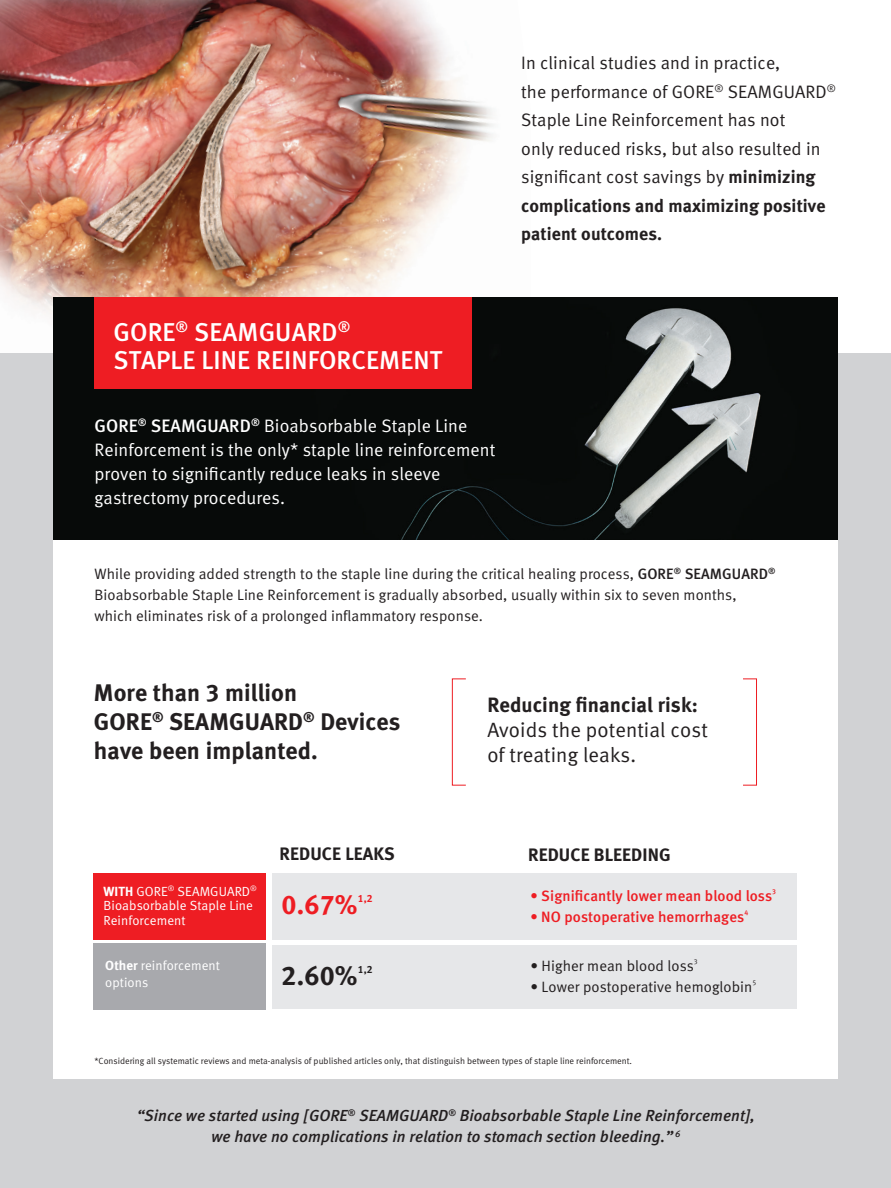
<style>
.page{position:relative;width:891px;height:1188px;background:#fff}
.page>*{position:absolute;margin:0;border:0;box-sizing:border-box;transform-origin:0 0}
.t1{font:27px "Meta Bold LF Caps";color:#ee1d23}
.t2{font:27px "Meta Bold LF Caps";color:#231f20}
.t3{font:25.8px/27.9px "Meta Medium LF";letter-spacing:.005em;color:#fff}
.t4{font:24px/28.8px "Meta Bold LF";letter-spacing:.005em;color:#231f20}
.t5{font:20.7px/24.9px "Meta Normal LF";letter-spacing:.005em;color:#231f20}
.t6{font:18px/28.5px "Meta Normal LF";letter-spacing:.005em;color:#231f20}
.t7{font:18px/24px "Meta Normal LF";letter-spacing:.005em;color:#fff}
.t8{font:18px "Meta Bold LF";letter-spacing:.005em;color:#231f20}
.t9{font:italic 16.05px/21px "Meta Medium LF";letter-spacing:.005em;color:#231f20;text-align:center}
.t10{font:15px/21px "Meta Normal LF";letter-spacing:.005em;color:#231f20}
.t11{font:15px "Meta Medium LF";letter-spacing:.005em;color:#ee1d23}
.t12{font:13.2px/14.5px "Meta Normal LF";letter-spacing:.005em;color:#fff}
.t13{font:10.5px "Meta Bold LF Caps";color:#ee1d23}
.t14{font:10.5px "Meta Bold LF Caps";color:#231f20}
.t15{font:9px "Meta Normal LF";color:#231f20}
.t16{font:7.05px "Meta Medium LF";color:#ee1d23}
.t17{font:7.05px "Meta Normal LF";color:#231f20}
.s1{font-family:"Meta Bold LF"}
.s2{font-family:"Meta Medium LF"}
</style>
<div class="page">
<img style="left:0;top:0;width:531px;height:353px">
<div style="left:0;top:353px;width:891px;height:835px;background:#d1d2d4"></div>
<div style="left:54px;top:361px;width:784px;height:718px;background:#fff"></div>
<img style="left:54px;top:298px;width:784px;height:242px">
<div style="left:94px;top:298px;width:378px;height:91px;background:#ee1d23"></div>
<div style="left:93px;top:874px;width:172px;height:66px;background:#ee1d23"></div>
<div style="left:272px;top:874px;width:524px;height:66px;background:#e6e7e9"></div>
<div style="left:272px;top:945px;width:524px;height:64px;background:#e6e7e9"></div>
<div style="left:93px;top:944px;width:172px;height:66px;background:#a8a9ad"></div>
<div style="left:452px;top:679px;width:14px;height:107px;border:1px solid #ee1d23"></div>
<div style="left:743px;top:679px;width:14px;height:107px;border:1px solid #ee1d23"></div>
<p class="t6" style="left:521px;top:49px;width:316px">In clinical studies and in practice,<br>the performance of GORE<sup>®</sup> SEAMGUARD<sup>® </sup>Staple Line Reinforcement has not<br>only reduced risks, but also resulted in significant cost savings by <span class="s1">minimizing complications and maximizing positive patient outcomes.</span></p>
<p class="t3" style="left:113px;top:318px;width:330px">GORE<sup>®</sup> SEAMGUARD<sup>®<br></sup>STAPLE LINE REINFORCEMENT</p>
<p class="t7" style="left:94px;top:414px;width:402px"><span class="s2">GORE</span><sup>®</sup> <span class="s2">SEAMGUARD</span><sup>®</sup> Bioabsorbable Staple Line Reinforcement is the only* staple line reinforcement proven to significantly reduce leaks in sleeve gastrectomy procedures.</p>
<p class="t10" style="left:94px;top:563px;width:682px">While providing added strength to the staple line during the critical healing process, <span class="s2">GORE</span><sup>®</sup> <span class="s2">SEAMGUARD</span><sup>®<br></sup>Bioabsorbable Staple Line Reinforcement is gradually absorbed, usually within six to seven months, which eliminates risk of a prolonged inflammatory response.</p>
<p class="t4" style="left:94px;top:678px;width:308px">More than 3 million<br>GORE<sup>®</sup> SEAMGUARD<sup>®</sup> Devices have been implanted.</p>
<p class="t12" style="left:104px;top:884px;width:155px"><span class="s1">WITH</span> GORE<sup>®</sup> SEAMGUARD<sup>®<br></sup>Bioabsorbable Staple Line<br>Reinforcement</p>
<p class="t12" style="left:105px;top:957px;width:116px;line-height:17.2px"><span class="s1">Other</span> reinforcement options</p>
<p class="t8" style="left:280px;top:844px;width:116px">REDUCE LEAKS</p>
<p class="t1" style="left:282px;top:889px;width:78px">0.67%</p>
<p class="t13" style="left:358px;top:892px;width:16px">1,2</p>
<p class="t2" style="left:282px;top:959px;width:78px">2.60%</p>
<p class="t14" style="left:358px;top:963px;width:16px">1,2</p>
<p class="t5" style="left:487px;top:692px;width:222px"><span class="s1">Reducing financial risk:<br></span>Avoids the potential cost of treating leaks.</p>
<p class="t8" style="left:528px;top:844px;width:144px">REDUCE BLEEDING</p>
<p class="t11" style="left:530px;top:887px;width:243px">• Significantly lower mean blood loss</p>
<p class="t16" style="left:772px;top:887px;width:5px">3</p>
<p class="t11" style="left:530px;top:908px;width:215px">• NO postoperative hemorrhages</p>
<p class="t16" style="left:744px;top:908px;width:5px">4</p>
<p class="t10" style="left:530px;top:955px;width:165px">• Higher mean blood loss</p>
<p class="t17" style="left:694px;top:957px;width:5px">3</p>
<p class="t10" style="left:530px;top:976px;width:224px">• Lower postoperative hemoglobin</p>
<p class="t17" style="left:753px;top:978px;width:5px">5</p>
<p class="t15" style="left:94px;top:1056px;width:539px">*Considering all systematic reviews and meta-analysis of published articles only, that distinguish between types of staple line reinforcement.</p>
<p class="t9" style="left:137px;top:1105px;width:620px">“Since we started using [GORE<sup>®</sup> SEAMGUARD<sup>®</sup> Bioabsorbable Staple Line Reinforcement], we have no complications in relation to stomach section bleeding.” <sup>6</sup></p>
</div>
